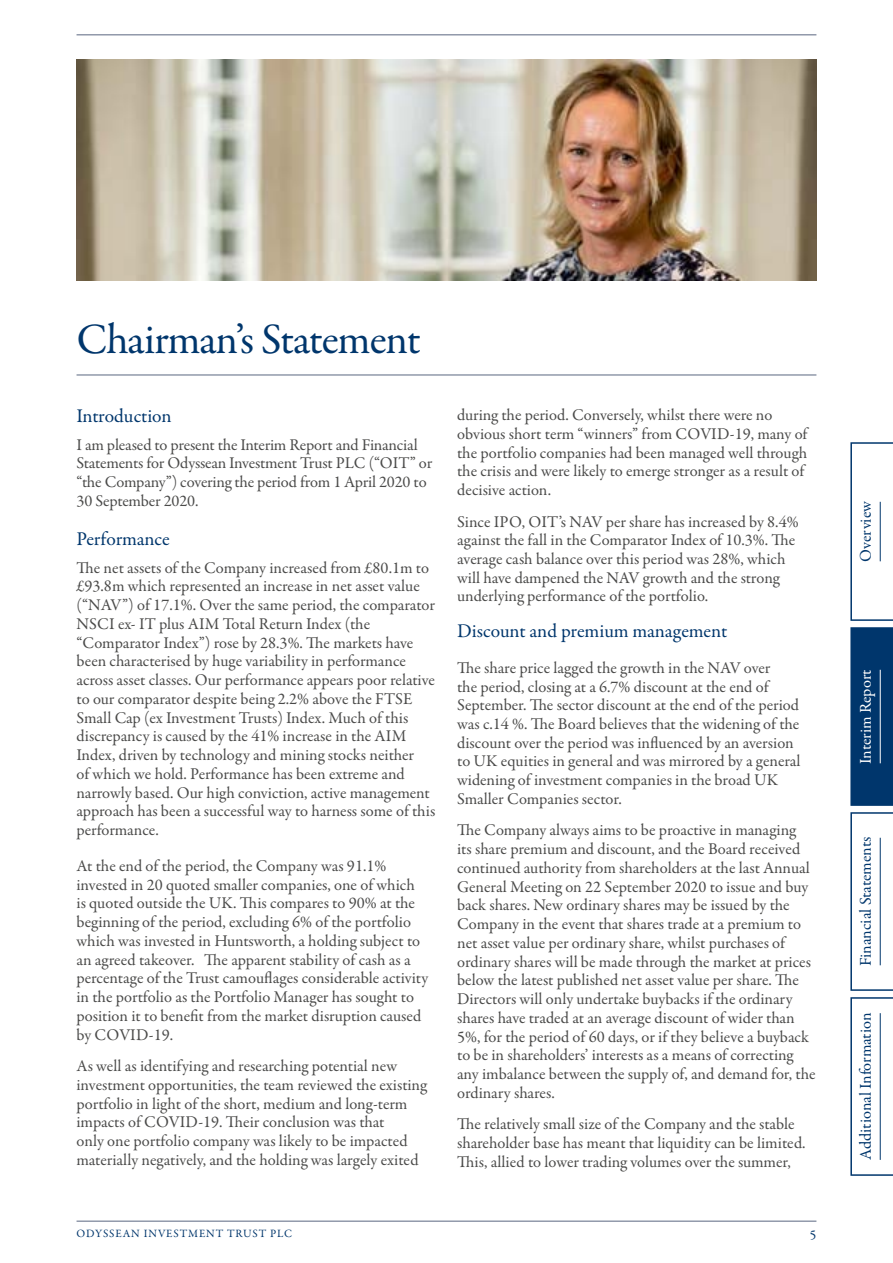
<style>
.page{position:relative;width:893px;height:1263px;background:#fff}
.page>*{position:absolute;margin:0;border:0;box-sizing:border-box;transform-origin:0 0}
.t1{font:43.5px "Garamond Premr Pro";letter-spacing:-.03em;color:#00366c}
.t2{font:19.5px "Garamond Premr Pro";letter-spacing:-.005em;color:#00366c}
.t3{font:16.5px/18.8px "Garamond Premr Pro";letter-spacing:-.005em;color:#4a4a49}
.t4{font:16.5px "Garamond Premr Pro";letter-spacing:-.005em;color:#00366c}
.t5{font:16.5px "Garamond Premr Pro";letter-spacing:-.005em;color:#fff}
.t6{font:13.5px "Garamond Premr Pro";color:#00366c}
.t7{font:11.25px "Garamond Premr Pro";letter-spacing:.08em;color:#00366c}
</style>
<div class="page">
<hr style="left:77px;top:34px;width:739px;height:2px;background:#9199aa">
<hr style="left:77px;top:1220px;width:739px;height:2px;background:#9199aa">
<svg style="left:850px;top:442px;width:43px;height:179px"></svg>
<div style="left:850px;top:627px;width:43px;height:179px;background:#00366c"></div>
<svg style="left:850px;top:812px;width:43px;height:179px"></svg>
<svg style="left:850px;top:997px;width:43px;height:179px"></svg>
<hr style="left:880px;top:502px;width:1px;height:59px;background:#00366c">
<hr style="left:880px;top:670px;width:1px;height:93px;background:#fff">
<hr style="left:880px;top:838px;width:1px;height:127px;background:#00366c">
<hr style="left:880px;top:1013px;width:1px;height:147px;background:#00366c">
<hr style="left:77px;top:374px;width:739px;height:2px;background:#9199aa">
<img style="left:77px;top:60px;width:739px;height:221px">
<h1 class="t1" style="left:77px;top:313px;width:346px">Chairman’s Statement</h1>
<p class="t2" style="left:77px;top:404px;width:97px">Introduction</p>
<p class="t3" style="left:77px;top:435px;width:357px">I am pleased to present the Interim Report and Financial Statements for Odyssean Investment Trust PLC (“OIT” or “the Company”) covering the period from 1 April 2020 to 30 September 2020.</p>
<p class="t2" style="left:77px;top:527px;width:95px">Performance</p>
<p class="t3" style="left:77px;top:558px;width:360px">The net assets of the Company increased from £80.1m to £93.8m which represented an increase in net asset value (“NAV”) of 17.1%. Over the same period, the comparator NSCI ex- IT plus AIM Total Return Index (the “Comparator Index”) rose by 28.3%. The markets have been characterised by huge variability in performance across asset classes. Our performance appears poor relative to our comparator despite being 2.2% above the FTSE Small Cap (ex Investment Trusts) Index. Much of this discrepancy is caused by the 41% increase in the AIM Index, driven by technology and mining stocks neither<br>of which we hold. Performance has been extreme and narrowly based. Our high conviction, active management approach has been a successful way to harness some of this performance.</p>
<p class="t3" style="left:77px;top:857px;width:353px">At the end of the period, the Company was 91.1% invested in 20 quoted smaller companies, one of which is quoted outside the UK. This compares to 90% at the beginning of the period, excluding 6% of the portfolio which was invested in Huntsworth, a holding subject to an agreed takeover. The apparent stability of cash as a percentage of the Trust camouflages considerable activity in the portfolio as the Portfolio Manager has sought to position it to benefit from the market disruption caused by COVID-19.</p>
<p class="t3" style="left:77px;top:1057px;width:352px">As well as identifying and researching potential new investment opportunities, the team reviewed the existing portfolio in light of the short, medium and long-term impacts of COVID-19. Their conclusion was that<br>only one portfolio company was likely to be impacted materially negatively, and the holding was largely exited</p>
<p class="t3" style="left:457px;top:406px;width:352px">during the period. Conversely, whilst there were no obvious short term “winners” from COVID-19, many of the portfolio companies had been managed well through the crisis and were likely to emerge stronger as a result of decisive action.</p>
<p class="t3" style="left:457px;top:512px;width:343px">Since IPO, OIT’s NAV per share has increased by 8.4% against the fall in the Comparator Index of 10.3%. The average cash balance over this period was 28%, which will have dampened the NAV growth and the strong underlying performance of the portfolio.</p>
<p class="t2" style="left:457px;top:619px;width:272px">Discount and premium management</p>
<p class="t3" style="left:457px;top:658px;width:345px">The share price lagged the growth in the NAV over<br>the period, closing at a 6.7% discount at the end of September. The sector discount at the end of the period was c.14 %. The Board believes that the widening of the discount over the period was influenced by an aversion to UK equities in general and was mirrored by a general widening of investment companies in the broad UK Smaller Companies sector.</p>
<p class="t3" style="left:457px;top:821px;width:360px">The Company always aims to be proactive in managing<br>its share premium and discount, and the Board received continued authority from shareholders at the last Annual General Meeting on 22 September 2020 to issue and buy back shares. New ordinary shares may be issued by the Company in the event that shares trade at a premium to net asset value per ordinary share, whilst purchases of ordinary shares will be made through the market at prices below the latest published net asset value per share. The Directors will only undertake buybacks if the ordinary shares have traded at an average discount of wider than 5%, for the period of 60 days, or if they believe a buyback to be in shareholders’ interests as a means of correcting any imbalance between the supply of, and demand for, the ordinary shares.</p>
<p class="t3" style="left:457px;top:1115px;width:350px">The relatively small size of the Company and the stable shareholder base has meant that liquidity can be limited.<br>This, allied to lower trading volumes over the summer,</p>
<p class="t7" style="left:77px;top:1227px;width:217px">ODYSSEAN INVESTMENT TRUST PLC</p>
<p class="t6" style="left:810px;top:1226px;width:8px">5</p>
<p class="t4" style="left:856px;top:562px;width:63px;rotate:-90deg">Overview</p>
<p class="t5" style="left:856px;top:764px;width:96px;rotate:-90deg">Interim Report</p>
<p class="t4" style="left:856px;top:966px;width:131px;rotate:-90deg">Financial Statements</p>
<p class="t4" style="left:856px;top:1160px;width:149px;rotate:-90deg">Additional Information</p>
</div>
